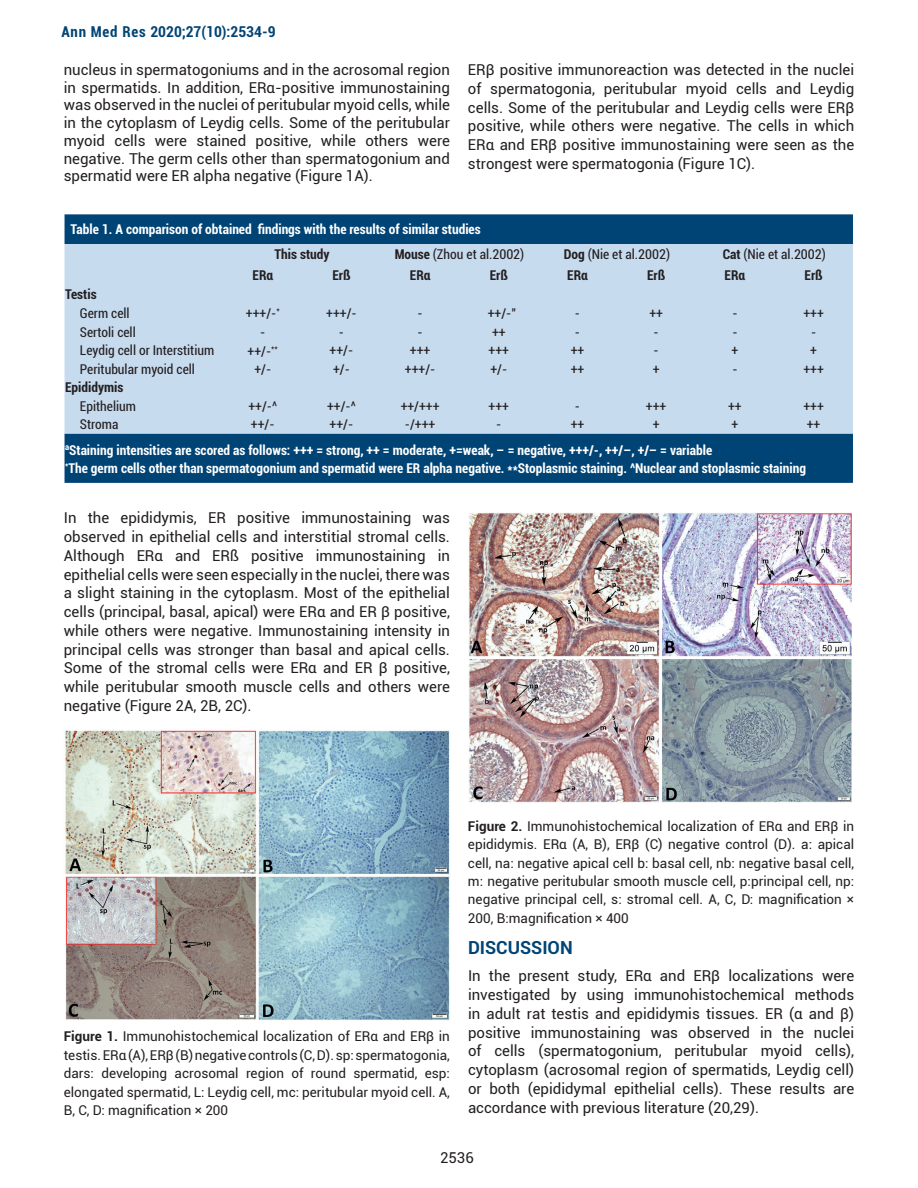
<style>
.page{position:relative;width:918px;height:1188px;background:#fff}
.page>*{position:absolute;margin:0;border:0;box-sizing:border-box;transform-origin:0 0}
.t1{font:700 18px "Roboto";color:#004475}
.t2{font:15px/18.8px "Roboto";color:#231f20;text-align:justify}
.t3{font:700 condensed 15px "Roboto";color:#004475}
.t4{font:13.5px/18.5px "Roboto";color:#231f20;text-align:justify}
.t5{font:700 condensed 13.5px/18px "Roboto";color:#fff}
.t6{font:condensed 13.5px "Roboto";color:#231f20}
.t7{font:700 condensed 13.5px "Roboto";color:#231f20}
.s1{font-weight:700}
</style>
<div class="page">
<div style="left:65px;top:214px;width:788px;height:269px;background:#004475"></div>
<div style="left:65px;top:244px;width:788px;height:190px;background:#c7dbef"></div>
<img style="left:65px;top:730px;width:385px;height:291px">
<img style="left:469px;top:512px;width:383px;height:291px">
<p class="t3" style="left:61px;top:21px;width:216px">Ann Med Res 2020;27(10):2534-9</p>
<p class="t2" style="left:64px;top:60px;width:388px;line-height:17.7px">nucleus in spermatogoniums and in the acrosomal region in spermatids. In addition, ERα-positive immunostaining was observed in the nuclei of peritubular myoid cells, while in the cytoplasm of Leydig cells. Some of the peritubular myoid cells were stained positive, while others were negative. The germ cells other than spermatogonium and spermatid were ER alpha negative (Figure 1A).</p>
<p class="t2" style="left:468px;top:60px;width:388px">ERβ positive immunoreaction was detected in the nuclei of spermatogonia, peritubular myoid cells and Leydig cells. Some of the peritubular and Leydig cells were ERβ positive, while others were negative. The cells in which ERα and ERβ positive immunostaining were seen as the strongest were spermatogonia (Figure 1C).</p>
<p class="t5" style="left:71px;top:220px;width:412px">Table 1. A comparison of obtained findings with the results of similar studies</p>
<p class="t7" style="left:275px;top:245px;width:56px">This study</p>
<p class="t6" style="left:395px;top:245px;width:131px"><span class="s1">Mouse</span> (Zhou et al.2002)</p>
<p class="t6" style="left:564px;top:245px;width:108px"><span class="s1">Dog</span> (Nie et al.2002)</p>
<p class="t6" style="left:723px;top:245px;width:105px"><span class="s1">Cat</span> (Nie et al.2002)</p>
<p class="t7" style="left:252px;top:265px;width:22px">ERα</p>
<p class="t7" style="left:332px;top:265px;width:20px">Erß</p>
<p class="t7" style="left:410px;top:265px;width:22px">ERα</p>
<p class="t7" style="left:490px;top:265px;width:20px">Erß</p>
<p class="t7" style="left:567px;top:265px;width:22px">ERα</p>
<p class="t7" style="left:647px;top:265px;width:20px">Erß</p>
<p class="t7" style="left:725px;top:265px;width:22px">ERα</p>
<p class="t7" style="left:804px;top:265px;width:20px">Erß</p>
<p class="t7" style="left:65px;top:285px;width:33px">Testis</p>
<p class="t6" style="left:80px;top:303px;width:51px">Germ cell</p>
<p class="t6" style="left:246px;top:304px;width:35px">+++/-<sup>*</sup></p>
<p class="t6" style="left:326px;top:303px;width:32px">+++/-</p>
<p class="t6" style="left:418px;top:303px;width:7px">-</p>
<p class="t6" style="left:488px;top:303px;width:30px">++/-"</p>
<p class="t6" style="left:575px;top:303px;width:7px">-</p>
<p class="t6" style="left:649px;top:303px;width:15px">++</p>
<p class="t6" style="left:732px;top:303px;width:7px">-</p>
<p class="t6" style="left:803px;top:303px;width:22px">+++</p>
<p class="t6" style="left:80px;top:322px;width:57px">Sertoli cell</p>
<p class="t6" style="left:260px;top:322px;width:7px">-</p>
<p class="t6" style="left:339px;top:322px;width:7px">-</p>
<p class="t6" style="left:418px;top:322px;width:7px">-</p>
<p class="t6" style="left:492px;top:322px;width:15px">++</p>
<p class="t6" style="left:575px;top:322px;width:7px">-</p>
<p class="t6" style="left:654px;top:322px;width:7px">-</p>
<p class="t6" style="left:732px;top:322px;width:7px">-</p>
<p class="t6" style="left:811px;top:322px;width:7px">-</p>
<p class="t6" style="left:80px;top:341px;width:136px">Leydig cell or Interstitium</p>
<p class="t6" style="left:248px;top:342px;width:32px">++/-<sup>**</sup></p>
<p class="t6" style="left:330px;top:341px;width:25px">++/-</p>
<p class="t6" style="left:410px;top:341px;width:22px">+++</p>
<p class="t6" style="left:489px;top:341px;width:22px">+++</p>
<p class="t6" style="left:571px;top:341px;width:15px">++</p>
<p class="t6" style="left:654px;top:341px;width:7px">-</p>
<p class="t6" style="left:732px;top:341px;width:8px">+</p>
<p class="t6" style="left:810px;top:341px;width:8px">+</p>
<p class="t6" style="left:80px;top:360px;width:117px">Peritubular myoid cell</p>
<p class="t6" style="left:254px;top:360px;width:18px">+/-</p>
<p class="t6" style="left:333px;top:360px;width:18px">+/-</p>
<p class="t6" style="left:405px;top:360px;width:32px">+++/-</p>
<p class="t6" style="left:490px;top:360px;width:18px">+/-</p>
<p class="t6" style="left:571px;top:360px;width:15px">++</p>
<p class="t6" style="left:653px;top:360px;width:8px">+</p>
<p class="t6" style="left:732px;top:360px;width:7px">-</p>
<p class="t6" style="left:803px;top:360px;width:22px">+++</p>
<p class="t7" style="left:65px;top:378px;width:60px">Epididymis</p>
<p class="t6" style="left:80px;top:397px;width:58px">Epithelium</p>
<p class="t6" style="left:248px;top:397px;width:30px">++/-^</p>
<p class="t6" style="left:327px;top:397px;width:30px">++/-^</p>
<p class="t6" style="left:401px;top:397px;width:40px">++/+++</p>
<p class="t6" style="left:489px;top:397px;width:22px">+++</p>
<p class="t6" style="left:575px;top:397px;width:7px">-</p>
<p class="t6" style="left:646px;top:397px;width:22px">+++</p>
<p class="t6" style="left:728px;top:397px;width:15px">++</p>
<p class="t6" style="left:803px;top:397px;width:22px">+++</p>
<p class="t6" style="left:80px;top:415px;width:40px">Stroma</p>
<p class="t6" style="left:251px;top:415px;width:25px">++/-</p>
<p class="t6" style="left:330px;top:415px;width:25px">++/-</p>
<p class="t6" style="left:405px;top:415px;width:32px">-/+++</p>
<p class="t6" style="left:496px;top:415px;width:7px">-</p>
<p class="t6" style="left:571px;top:415px;width:15px">++</p>
<p class="t6" style="left:653px;top:415px;width:8px">+</p>
<p class="t6" style="left:732px;top:415px;width:8px">+</p>
<p class="t6" style="left:807px;top:415px;width:15px">++</p>
<p class="t5" style="left:65px;top:441px;width:742px"><sup>a</sup>Staining intensities are scored as follows: +++ = strong, ++ = moderate, +=weak, – = negative, +++/-, ++/–, +/– = variable<br><sup>*</sup>The germ cells other than spermatogonium and spermatid were ER alpha negative. **Stoplasmic staining. ^Nuclear and stoplasmic staining</p>
<p class="t2" style="left:64px;top:508px;width:388px">In the epididymis, ER positive immunostaining was observed in epithelial cells and interstitial stromal cells.<br>Although ERα and ERß positive immunostaining in epithelial cells were seen especially in the nuclei, there was a slight staining in the cytoplasm. Most of the epithelial cells (principal, basal, apical) were ERα and ER β positive, while others were negative. Immunostaining intensity in principal cells was stronger than basal and apical cells.<br>Some of the stromal cells were ERα and ER β positive, while peritubular smooth muscle cells and others were negative (Figure 2A, 2B, 2C).</p>
<p class="t4" style="left:64px;top:1027px;width:388px"><span class="s1">Figure 1.</span> Immunohistochemical localization of ERα and ERβ in testis. ERα (A), ERβ (B) negative controls (C, D). sp: spermatogonia, dars: developing acrosomal region of round spermatid, esp: elongated spermatid, L: Leydig cell, mc: peritubular myoid cell. A, B, C, D: magnification × 200</p>
<p class="t4" style="left:468px;top:816px;width:388px"><span class="s1">Figure 2.</span> Immunohistochemical localization of ERα and ERβ in epididymis. ERα (A, B), ERβ (C) negative control (D). a: apical cell, na: negative apical cell b: basal cell, nb: negative basal cell, m: negative peritubular smooth muscle cell, p:principal cell, np: negative principal cell, s: stromal cell. A, C, D: magnification × 200, B:magnification × 400</p>
<p class="t1" style="left:468px;top:935px;width:106px">DISCUSSION</p>
<p class="t2" style="left:468px;top:966px;width:388px">In the present study, ERα and ERβ localizations were investigated by using immunohistochemical methods in adult rat testis and epididymis tissues. ER (α and β) positive immunostaining was observed in the nuclei of cells (spermatogonium, peritubular myoid cells), cytoplasm (acrosomal region of spermatids, Leydig cell) or both (epididymal epithelial cells). These results are accordance with previous literature (20,29).</p>
<p class="t2" style="left:440px;top:1148px;width:35px">2536</p>
</div>
